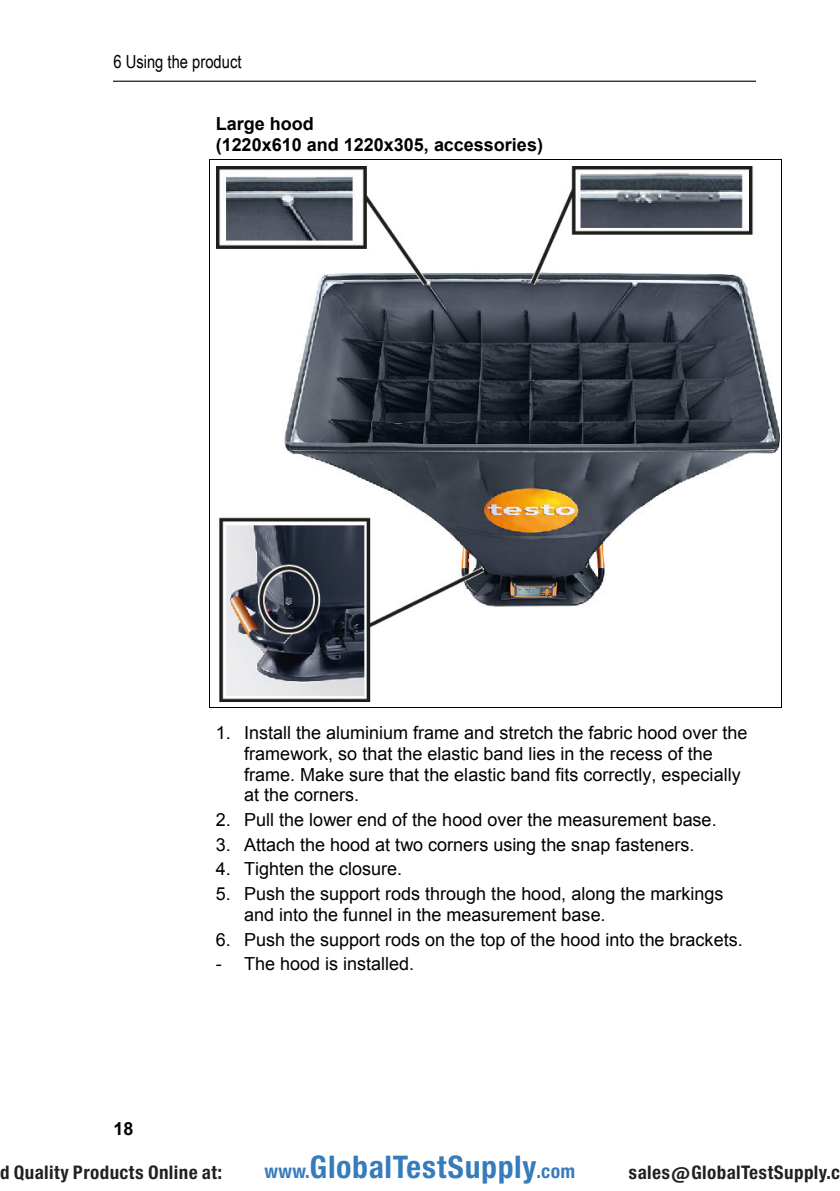
<style>
.page{position:relative;width:840px;height:1191px;background:#fff}
.page>*{position:absolute;margin:0;border:0;box-sizing:border-box;transform-origin:0 0}
.t1{font:29.8px "Europa Gro Nr 2 SBOP Bol Con";letter-spacing:.02em;color:#367bbc}
.t2{font:18px/20.6px "Arial";color:#000}
.t3{font:700 18px/20.6px "Arial";letter-spacing:-.005em;color:#000}
.t4{font:18px "Arial Narrow";color:#000}
.t5{font:17.8px "Europa Gro Nr 2 SBOP Bol Con";letter-spacing:.02em;color:#231f20}
.s1{font-size:18.4px}
</style>
<div class="page">
<img style="left:114px;top:80px;width:640px;height:2px">
<hr style="left:210px;top:159px;width:571px;height:1px;background:#000">
<hr style="left:209px;top:160px;width:1px;height:547px;background:#000">
<hr style="left:781px;top:160px;width:1px;height:547px;background:#000">
<hr style="left:211px;top:707px;width:570px;height:1px;background:#000">
<img style="left:216px;top:166px;width:563px;height:536px">
<p class="t4" style="left:113px;top:48px;width:129px">6 Using the product</p>
<h5 class="t3" style="left:216px;top:114px;width:328px">Large hood<br>(1220x610 and 1220x305, accessories)</h5>
<p class="t3" style="left:113px;top:1119px;width:21px">18</p>
<p class="t2" style="left:244px;top:723px;width:504px;text-indent:-28px">1. Install the aluminium frame and stretch the fabric hood over the framework, so that the elastic band lies in the recess of the frame. Make sure that the elastic band fits correctly, especially at the corners.</p>
<p class="t2" style="left:216px;top:809px;width:502px">2. Pull the lower end of the hood over the measurement base.</p>
<p class="t2" style="left:216px;top:834px;width:480px">3. Attach the hood at two corners using the snap fasteners.</p>
<p class="t2" style="left:216px;top:859px;width:188px">4. Tighten the closure.</p>
<p class="t2" style="left:244px;top:884px;width:480px;text-indent:-28px">5. Push the support rods through the hood, along the markings and into the funnel in the measurement base.</p>
<p class="t2" style="left:216px;top:929px;width:528px">6. Push the support rods on the top of the hood into the brackets.</p>
<p class="t2" style="left:216px;top:954px;width:200px">- The hood is installed.</p>
<p class="t5" style="left:0;top:1162px;width:223px">d Quality Products Online at:</p>
<h1 class="t1" style="left:264px;top:1149px;width:312px"><span class="s1">www.</span>GlobalTestSupply<span class="s1">.com</span></h1>
<p class="t5" style="left:628px;top:1162px;width:213px">sales@GlobalTestSupply.c</p>
</div>
